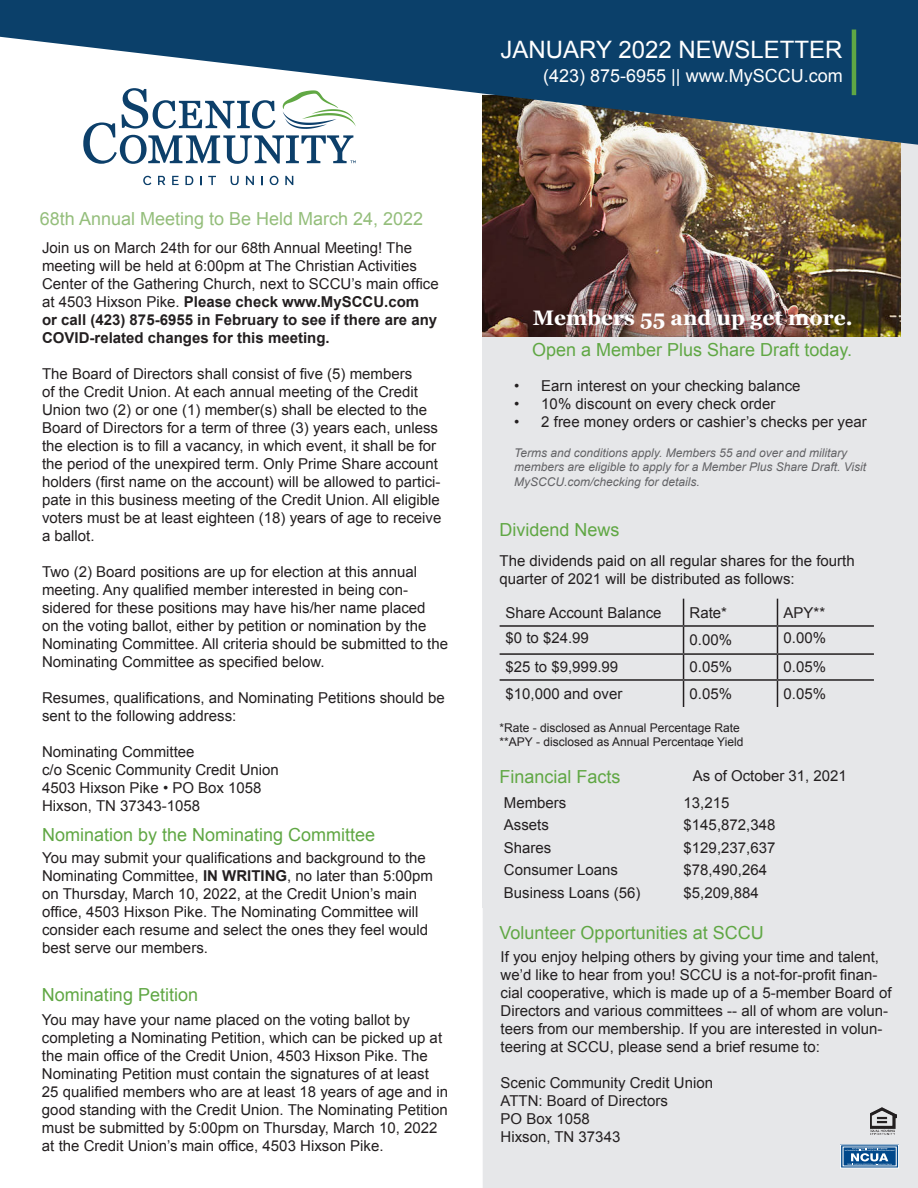
<style>
.page{position:relative;width:918px;height:1188px;background:#fff}
.page>*{position:absolute;margin:0;border:0;box-sizing:border-box;transform-origin:0 0}
.t1{font:24px "Arial";color:#fff}
.t2{font:700 21px "Georgia";color:#fff}
.t3{font:18px "Arial";color:#60a744}
.t4{font:18px "Arial";color:#94be7b}
.t5{font:18px "Arial";color:#fff}
.t6{font:15px/18px "Arial";color:#231f20}
.t7{font:700 15px/18px "Arial";color:#231f20}
.t8{font:italic 12px/14.4px "Arial";color:#636366}
.t9{font:12px "Arial";color:#231f20}
.s1{font-weight:400}
.s2{font-weight:700}
</style>
<div class="page">
<div style="left:483px;top:36px;width:435px;height:457px;background:#e6e7e9"></div>
<img style="left:483px;top:145px;width:417px;height:192px">
<svg style="left:0;top:0;width:918px;height:145px;fill:#0b406a"></svg>
<hr style="left:852px;top:30px;width:4px;height:65px;background:#60a744">
<div style="left:483px;top:493px;width:435px;height:255px;background:#e6e7e9"></div>
<hr style="left:500px;top:625px;width:184px;height:2px;background:#231f20">
<hr style="left:684px;top:625px;width:93px;height:2px;background:#231f20">
<hr style="left:777px;top:625px;width:97px;height:2px;background:#231f20">
<hr style="left:500px;top:653px;width:184px;height:2px;background:#231f20">
<hr style="left:684px;top:653px;width:93px;height:2px;background:#231f20">
<hr style="left:777px;top:653px;width:97px;height:2px;background:#231f20">
<hr style="left:500px;top:679px;width:184px;height:2px;background:#231f20">
<hr style="left:684px;top:679px;width:93px;height:2px;background:#231f20">
<svg style="left:683px;top:599px;width:1px;height:108px"></svg>
<hr style="left:777px;top:679px;width:97px;height:2px;background:#231f20">
<svg style="left:777px;top:599px;width:1px;height:108px"></svg>
<div style="left:483px;top:748px;width:435px;height:160px;background:#e6e7e9"></div>
<div style="left:483px;top:908px;width:435px;height:280px;background:#e6e7e9"></div>
<img style="left:870px;top:1107px;width:26px;height:27px">
<svg style="left:845px;top:1148px;width:50px;height:17px"></svg>
<svg style="left:143px;top:176px;width:8px;height:9px"></svg>
<svg style="left:158px;top:176px;width:7px;height:9px"></svg>
<svg style="left:172px;top:176px;width:7px;height:9px"></svg>
<svg style="left:185px;top:176px;width:8px;height:9px"></svg>
<svg style="left:200px;top:176px;width:2px;height:9px"></svg>
<svg style="left:208px;top:176px;width:8px;height:9px"></svg>
<svg style="left:231px;top:176px;width:8px;height:9px"></svg>
<svg style="left:246px;top:176px;width:8px;height:9px"></svg>
<svg style="left:261px;top:176px;width:2px;height:9px"></svg>
<svg style="left:270px;top:176px;width:9px;height:9px"></svg>
<svg style="left:285px;top:176px;width:8px;height:9px"></svg>
<svg style="left:83px;top:88px;width:273px;height:76px"></svg>
<p class="t4" style="left:40px;top:207px;width:385px">68th Annual Meeting to Be Held March 24, 2022</p>
<p class="t6" style="left:42px;top:239px;width:398px">Join us on March 24th for our 68th Annual Meeting! The meeting will be held at 6:00pm at The Christian Activities<br>Center of the Gathering Church, next to SCCU’s main office</p>
<p class="t7" style="left:42px;top:293px;width:397px"><span class="s1">at 4503 Hixson Pike.</span> Please check www.MySCCU.com or call (423) 875-6955 in February to see if there are any<br>COVID-related changes for this meeting.</p>
<p class="t6" style="left:42px;top:365px;width:401px">The Board of Directors shall consist of five (5) members<br>of the Credit Union. At each annual meeting of the Credit Union two (2) or one (1) member(s) shall be elected to the Board of Directors for a term of three (3) years each, unless the election is to fill a vacancy, in which event, it shall be for the period of the unexpired term. Only Prime Share account holders (first name on the account) will be allowed to partici&shy;pate in this business meeting of the Credit Union. All eligible voters must be at least eighteen (18) years of age to receive a ballot.</p>
<p class="t6" style="left:42px;top:563px;width:408px">Two (2) Board positions are up for election at this annual meeting. Any qualified member interested in being con&shy;sidered for these positions may have his/her name placed<br>on the voting ballot, either by petition or nomination by the Nominating Committee. All criteria should be submitted to the Nominating Committee as specified below.</p>
<p class="t6" style="left:42px;top:689px;width:404px">Resumes, qualifications, and Nominating Petitions should be sent to the following address:</p>
<p class="t6" style="left:42px;top:743px;width:154px">Nominating Committee</p>
<p class="t6" style="left:42px;top:761px;width:238px">c/o Scenic Community Credit Union</p>
<p class="t6" style="left:42px;top:779px;width:221px">4503 Hixson Pike • PO Box 1058</p>
<p class="t6" style="left:42px;top:797px;width:160px">Hixson, TN 37343-1058</p>
<p class="t6" style="left:42px;top:848px;width:392px">You may submit your qualifications and background to the Nominating Committee, <span class="s2">IN WRITING</span>, no later than 5:00pm on Thursday, March 10, 2022, at the Credit Union’s main office, 4503 Hixson Pike. The Nominating Committee will consider each resume and select the ones they feel would best serve our members.</p>
<p class="t3" style="left:42px;top:823px;width:335px">Nomination by the Nominating Committee</p>
<p class="t3" style="left:42px;top:983px;width:158px">Nominating Petition</p>
<p class="t6" style="left:42px;top:1011px;width:408px">You may have your name placed on the voting ballot by completing a Nominating Petition, which can be picked up at the main office of the Credit Union, 4503 Hixson Pike. The Nominating Petition must contain the signatures of at least 25 qualified members who are at least 18 years of age and in good standing with the Credit Union. The Nominating Petition must be submitted by 5:00pm on Thursday, March 10, 2022 at the Credit Union’s main office, 4503 Hixson Pike.</p>
<p class="t1" style="left:501px;top:34px;width:343px">JANUARY 2022 NEWSLETTER</p>
<p class="t5" style="left:543px;top:64px;width:301px">(423) 875-6955 || www.MySCCU.com</p>
<p class="t2" style="left:533px;top:302px;width:321px">Members 55 and up get more.</p>
<p class="t3" style="left:532px;top:338px;width:321px">Open a Member Plus Share Draft today.</p>
<p class="t6" style="left:514px;top:377px;width:288px">• Earn interest on your checking balance</p>
<p class="t6" style="left:514px;top:395px;width:263px">• 10% discount on every check order</p>
<p class="t6" style="left:514px;top:413px;width:354px">• 2 free money orders or cashier’s checks per year</p>
<p class="t8" style="left:514px;top:446px;width:353px">Terms and conditions apply. Members 55 and over and military members are eligible to apply for a Member Plus Share Draft. Visit<br>MySCCU.com/checking for details.</p>
<p class="t3" style="left:500px;top:518px;width:122px">Dividend News</p>
<p class="t6" style="left:500px;top:552px;width:357px">The dividends paid on all regular shares for the fourth quarter of 2021 will be distributed as follows:</p>
<p class="t6" style="left:506px;top:604px;width:157px">Share Account Balance</p>
<p class="t6" style="left:690px;top:604px;width:39px">Rate*</p>
<p class="t6" style="left:783px;top:604px;width:43px">APY**</p>
<p class="t6" style="left:506px;top:629px;width:85px">$0 to $24.99</p>
<p class="t6" style="left:690px;top:631px;width:44px">0.00%</p>
<p class="t6" style="left:783px;top:629px;width:44px">0.00%</p>
<p class="t6" style="left:506px;top:658px;width:114px">$25 to $9,999.99</p>
<p class="t6" style="left:690px;top:658px;width:44px">0.05%</p>
<p class="t6" style="left:783px;top:658px;width:44px">0.05%</p>
<p class="t6" style="left:506px;top:685px;width:118px">$10,000 and over</p>
<p class="t6" style="left:690px;top:685px;width:44px">0.05%</p>
<p class="t6" style="left:783px;top:685px;width:44px">0.05%</p>
<p class="t9" style="left:500px;top:720px;width:242px">*Rate - disclosed as Annual Percentage Rate</p>
<p class="t9" style="left:500px;top:734px;width:245px">**APY - disclosed as Annual Percentage Yield</p>
<p class="t3" style="left:500px;top:765px;width:123px">Financial Facts</p>
<p class="t6" style="left:693px;top:767px;width:156px">As of October 31, 2021</p>
<p class="t6" style="left:504px;top:794px;width:64px">Members</p>
<p class="t6" style="left:504px;top:816px;width:47px">Assets</p>
<p class="t6" style="left:504px;top:839px;width:49px">Shares</p>
<p class="t6" style="left:504px;top:861px;width:116px">Consumer Loans</p>
<p class="t6" style="left:504px;top:884px;width:138px">Business Loans (56)</p>
<p class="t6" style="left:684px;top:794px;width:47px">13,215</p>
<p class="t6" style="left:684px;top:816px;width:93px">$145,872,348</p>
<p class="t6" style="left:684px;top:839px;width:93px">$129,237,637</p>
<p class="t6" style="left:684px;top:861px;width:85px">$78,490,264</p>
<p class="t6" style="left:684px;top:884px;width:77px">$5,209,884</p>
<p class="t3" style="left:500px;top:921px;width:266px">Volunteer Opportunities at SCCU</p>
<p class="t6" style="left:501px;top:948px;width:392px">If you enjoy helping others by giving your time and talent, we’d like to hear from you! SCCU is a not-for-profit finan&shy;cial cooperative, which is made up of a 5-member Board of Directors and various committees -- all of whom are volun&shy;teers from our membership. If you are interested in volun&shy;teering at SCCU, please send a brief resume to:</p>
<p class="t6" style="left:501px;top:1074px;width:214px">Scenic Community Credit Union</p>
<p class="t6" style="left:501px;top:1092px;width:169px">ATTN: Board of Directors</p>
<p class="t6" style="left:501px;top:1110px;width:91px">PO Box 1058</p>
<p class="t6" style="left:501px;top:1128px;width:121px">Hixson, TN 37343</p>
</div>
